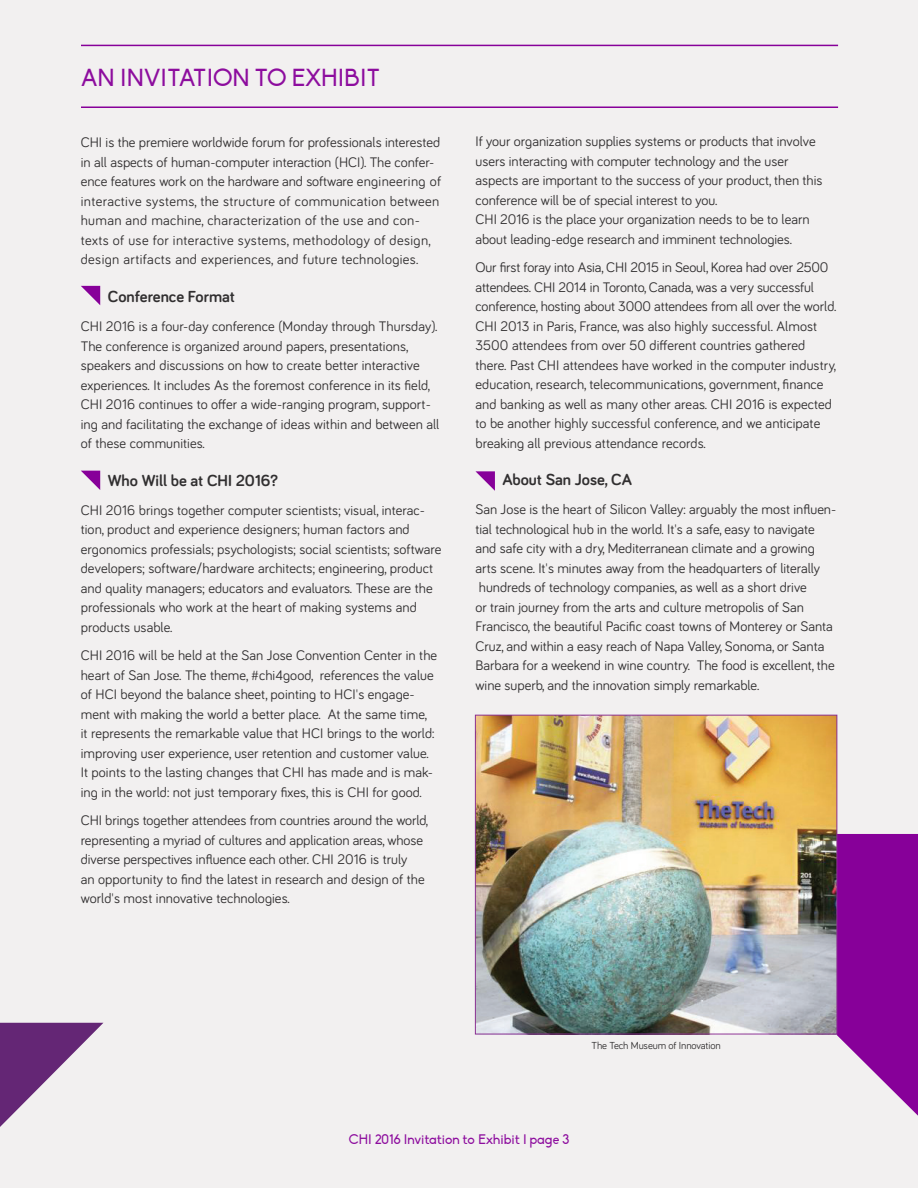
<style>
.page{position:relative;width:918px;height:1188px;background:#f2f0f0}
.page>*{position:absolute;margin:0;border:0;box-sizing:border-box;transform-origin:0 0}
.t1{font:24px "Biko";color:#8d0d9e}
.sub_head{font:700 16.5px "Bariol";color:#312f30}
.t2{font:14.25px/19.5px "Bariol";letter-spacing:.005em;color:#312f30}
.t3{font:14.25px/19.5px "Bariol";letter-spacing:.025em;color:#312f30}
.t4{font:13.5px "Biko";color:#8d0d9e}
.t5{font:10.5px "Bariol";letter-spacing:-.01em;color:#312f30}
</style>
<div class="page">
<hr style="left:81px;top:45px;width:757px;height:1px;background:#870099">
<hr style="left:81px;top:106px;width:757px;height:2px;background:#870099">
<svg style="left:0;top:1023px;width:103px;height:104px"></svg>
<svg style="left:634px;top:834px;width:284px;height:282px"></svg>
<svg style="left:81px;top:286px;width:19px;height:19px"></svg>
<svg style="left:476px;top:471px;width:19px;height:20px"></svg>
<svg style="left:81px;top:471px;width:19px;height:19px"></svg>
<img style="left:477px;top:717px;width:358px;height:315px">
<div style="left:475px;top:715px;width:362px;height:319px;border:1px solid #8c3293"></div>
<p class="t1" style="left:81px;top:64px;width:300px">AN INVITATION TO EXHIBIT</p>
<p class="t3" style="left:81px;top:132px;width:362px">CHI is the premiere worldwide forum for professionals interested in all aspects of human-computer interaction (HCI). The confer&shy;ence features work on the hardware and software engineering of interactive systems, the structure of communication between human and machine, characterization of the use and con&shy;texts of use for interactive systems, methodology of design, design artifacts and experiences, and future technologies.</p>
<p class="sub_head" style="left:108px;top:285px;width:129px">Conference Format</p>
<p class="t2" style="left:81px;top:316px;width:360px">CHI 2016 is a four-day conference (Monday through Thursday).<br>The conference is organized around papers, presentations, speakers and discussions on how to create better interactive experiences. It includes As the foremost conference in its field, CHI 2016 continues to offer a wide-ranging program, support&shy;ing and facilitating the exchange of ideas within and between all of these communities.</p>
<p class="sub_head" style="left:108px;top:469px;width:172px">Who Will be at CHI 2016?</p>
<p class="t2" style="left:81px;top:500px;width:362px">CHI 2016 brings together computer scientists; visual, interac&shy;tion, product and experience designers; human factors and ergonomics professials; psychologists; social scientists; software developers; software/hardware architects; engineering, product and quality managers; educators and evaluators. These are the professionals who work at the heart of making systems and products usable.</p>
<p class="t2" style="left:81px;top:645px;width:358px">CHI 2016 will be held at the San Jose Convention Center in the heart of San Jose. The theme, #chi4good, references the value of HCI beyond the balance sheet, pointing to HCI's engage&shy;ment with making the world a better place. At the same time, it represents the remarkable value that HCI brings to the world: improving user experience, user retention and customer value.<br>It points to the lasting changes that CHI has made and is mak&shy;ing in the world: not just temporary fixes, this is CHI for good.</p>
<p class="t2" style="left:81px;top:810px;width:349px">CHI brings together attendees from countries around the world, representing a myriad of cultures and application areas, whose diverse perspectives influence each other. CHI 2016 is truly<br>an opportunity to find the latest in research and design of the world's most innovative technologies.</p>
<p class="t2" style="left:476px;top:131px;width:342px">If your organization supplies systems or products that involve</p>
<p class="t2" style="left:476px;top:151px;width:315px">users interacting with computer technology and the user</p>
<p class="t2" style="left:476px;top:170px;width:348px">aspects are important to the success of your product, then this conference will be of special interest to you.</p>
<p class="t2" style="left:476px;top:209px;width:336px">CHI 2016 is the place your organization needs to be to learn about leading-edge research and imminent technologies.</p>
<p class="t2" style="left:476px;top:257px;width:362px">Our first foray into Asia, CHI 2015 in Seoul, Korea had over 2500 attendees. CHI 2014 in Toronto, Canada, was a very successful conference, hosting about 3000 attendees from all over the world.<br>CHI 2013 in Paris, France, was also highly successful. Almost 3500 attendees from over 50 different countries gathered there. Past CHI attendees have worked in the computer industry, education, research, telecommunications, government, finance and banking as well as many other areas. CHI 2016 is expected to be another highly successful conference, and we anticipate breaking all previous attendance records.</p>
<p class="sub_head" style="left:502px;top:468px;width:131px">About San Jose, CA</p>
<p class="t2" style="left:476px;top:499px;width:362px">San Jose is the heart of Silicon Valley: arguably the most influen-</p>
<p class="t2" style="left:476px;top:519px;width:346px">tial technological hub in the world. It's a safe, easy to navigate and safe city with a dry, Mediterranean climate and a growing arts scene. It's minutes away from the headquarters of literally</p>
<p class="t2" style="left:476px;top:577px;width:361px">hundreds of technology companies, as well as a short drive<br>or train journey from the arts and culture metropolis of San Francisco, the beautiful Pacific coast towns of Monterey or Santa Cruz, and within a easy reach of Napa Valley, Sonoma, or Santa Barbara for a weekend in wine country. The food is excellent, the wine superb, and the innovation simply remarkable.</p>
<p class="t5" style="left:592px;top:1039px;width:131px">The Tech Museum of Innovation</p>
<p class="t4" style="left:349px;top:1132px;width:222px">CHI 2016 Invitation to Exhibit I page 3</p>
</div>
